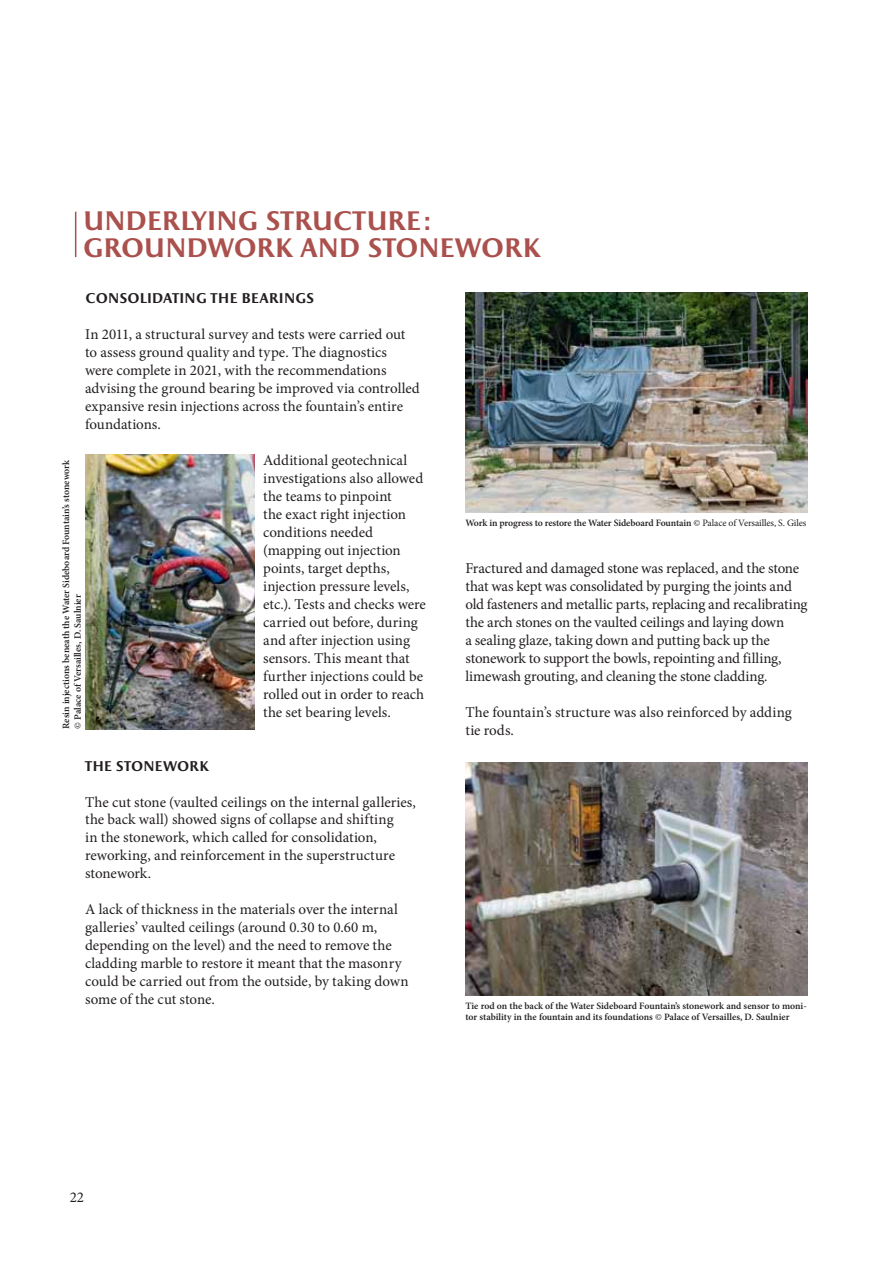
<style>
.page{position:relative;width:893px;height:1263px;background:#fff}
.page>*{position:absolute;margin:0;border:0;box-sizing:border-box;transform-origin:0 0}
.t1{font:700 27px/26.7px "Apollon";letter-spacing:-.045em;color:#aa504d}
.t2{font:15px/18px "Minion Pro";letter-spacing:-.005em;color:#231f20}
.t3{font:700 14.25px "Apollon";letter-spacing:-.03em;color:#231f20}
.t4{font:600 9.75px/11.7px "Minion Pro";letter-spacing:-.005em;color:#231f20}
.s1{font-weight:400}
</style>
<div class="page">
<hr style="left:75px;top:212px;width:1px;height:45px;background:#aa504d">
<img style="left:86px;top:455px;width:169px;height:274px">
<img style="left:465px;top:293px;width:343px;height:219px">
<img style="left:465px;top:763px;width:343px;height:233px">
<h1 class="t1" style="left:82px;top:208px;width:460px">UNDERLYING STRUCTURE :<br>GROUNDWORK AND STONEWORK</h1>
<p class="t3" style="left:85px;top:289px;width:231px">CONSOLIDATING THE BEARINGS</p>
<p class="t2" style="left:85px;top:326px;width:336px">In 2011, a structural survey and tests were carried out to assess ground quality and type. The diagnostics<br>were complete in 2021, with the recommendations advising the ground bearing be improved via controlled expansive resin injections across the fountain’s entire foundations.</p>
<p class="t2" style="left:263px;top:452px;width:164px">Additional geotechnical investigations also allowed the teams to pinpoint<br>the exact right injection conditions needed (mapping out injection points, target depths, injection pressure levels, etc.). Tests and checks were carried out before, during and after injection using sensors. This meant that further injections could be rolled out in order to reach the set bearing levels.</p>
<p class="t4" style="left:61px;top:729px;width:270px;rotate:-90deg">Resin injections beneath the Water Sideboard Fountain’s stonework <span class="s1">©</span> Palace of Versailles, D. Saulnier</p>
<p class="t4" style="left:465px;top:518px;width:342px">Work in progress to restore the Water Sideboard Fountain <span class="s1">© Palace of Versailles, S. Giles</span></p>
<p class="t2" style="left:465px;top:560px;width:344px">Fractured and damaged stone was replaced, and the stone that was kept was consolidated by purging the joints and old fasteners and metallic parts, replacing and recalibrating the arch stones on the vaulted ceilings and laying down<br>a sealing glaze, taking down and putting back up the stonework to support the bowls, repointing and filling, limewash grouting, and cleaning the stone cladding.</p>
<p class="t2" style="left:465px;top:704px;width:328px">The fountain’s structure was also reinforced by adding tie rods.</p>
<p class="t3" style="left:85px;top:757px;width:126px">THE STONEWORK</p>
<p class="t2" style="left:85px;top:794px;width:332px">The cut stone (vaulted ceilings on the internal galleries, the back wall) showed signs of collapse and shifting<br>in the stonework, which called for consolidation, reworking, and reinforcement in the superstructure stonework.</p>
<p class="t2" style="left:85px;top:902px;width:325px">A lack of thickness in the materials over the internal galleries’ vaulted ceilings (around 0.30 to 0.60 m, depending on the level) and the need to remove the cladding marble to restore it meant that the masonry could be carried out from the outside, by taking down some of the cut stone.</p>
<p class="t4" style="left:465px;top:1000px;width:343px">Tie rod on the back of the Water Sideboard Fountain’s stonework and sensor to moni&shy;tor stability in the fountain and its foundations <span class="s1">©</span> Palace of Versailles, D. Saulnier</p>
<p class="t2" style="left:70px;top:1190px;width:16px">22</p>
</div>
